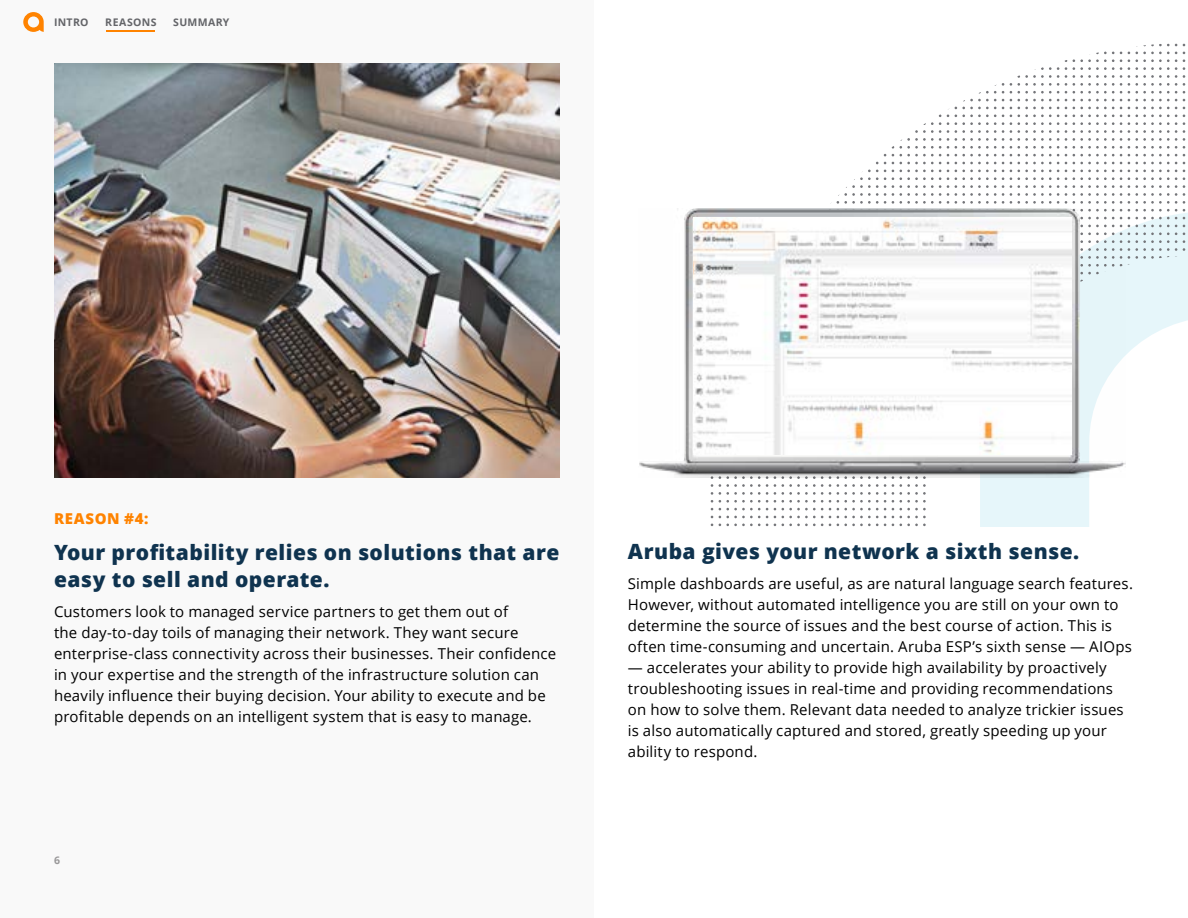
<style>
.page{position:relative;width:1188px;height:918px;background:#fff}
.page>*{position:absolute;margin:0;border:0;box-sizing:border-box;transform-origin:0 0}
.t1{font:800 21px/27px "Open Sans";letter-spacing:.02em;color:#0f334f}
.t2{font:15px/21px "Open Sans";letter-spacing:.01em;color:#000}
.t3{font:800 15px "Open Sans";letter-spacing:.045em;color:#ff8300}
.t4{font:700 10.5px "Open Sans";letter-spacing:.035em;color:#646569}
.t5{font:700 10.5px "Open Sans";color:#999899}
</style>
<div class="page">
<div style="left:0;top:0;width:594px;height:918px;background:#f9f9f9"></div>
<svg style="left:23px;top:12px;width:21px;height:20px"></svg>
<hr style="left:107px;top:30px;width:48px;height:2px;background:#ff8300">
<svg style="left:980px;top:213px;width:208px;height:314px"></svg>
<svg style="left:719px;top:524px;width:49px;height:2px"></svg>
<svg style="left:782px;top:524px;width:41px;height:2px"></svg>
<svg style="left:837px;top:524px;width:49px;height:2px"></svg>
<svg style="left:892px;top:524px;width:34px;height:2px"></svg>
<svg style="left:719px;top:516px;width:49px;height:2px"></svg>
<svg style="left:782px;top:516px;width:41px;height:2px"></svg>
<svg style="left:837px;top:516px;width:49px;height:2px"></svg>
<svg style="left:892px;top:516px;width:34px;height:2px"></svg>
<svg style="left:711px;top:477px;width:2px;height:33px"></svg>
<svg style="left:719px;top:477px;width:49px;height:33px"></svg>
<svg style="left:774px;top:477px;width:2px;height:33px"></svg>
<svg style="left:782px;top:477px;width:41px;height:33px"></svg>
<svg style="left:829px;top:477px;width:2px;height:33px"></svg>
<svg style="left:837px;top:477px;width:49px;height:33px"></svg>
<svg style="left:892px;top:477px;width:42px;height:33px"></svg>
<svg style="left:1128px;top:225px;width:49px;height:40px;background:#dceaee"></svg>
<svg style="left:1183px;top:225px;width:2px;height:26px"></svg>
<svg style="left:837px;top:170px;width:49px;height:34px"></svg>
<svg style="left:892px;top:170px;width:49px;height:34px"></svg>
<svg style="left:947px;top:170px;width:2px;height:34px"></svg>
<svg style="left:955px;top:170px;width:49px;height:34px"></svg>
<svg style="left:1010px;top:170px;width:49px;height:34px"></svg>
<svg style="left:1065px;top:170px;width:2px;height:34px"></svg>
<svg style="left:1073px;top:170px;width:41px;height:34px"></svg>
<svg style="left:1120px;top:170px;width:2px;height:34px"></svg>
<svg style="left:1128px;top:170px;width:49px;height:49px"></svg>
<svg style="left:1183px;top:170px;width:2px;height:49px"></svg>
<svg style="left:892px;top:162px;width:49px;height:2px"></svg>
<svg style="left:955px;top:162px;width:49px;height:2px"></svg>
<svg style="left:1010px;top:162px;width:49px;height:2px"></svg>
<svg style="left:1073px;top:162px;width:41px;height:2px"></svg>
<svg style="left:1128px;top:162px;width:49px;height:2px"></svg>
<svg style="left:876px;top:154px;width:10px;height:10px"></svg>
<svg style="left:892px;top:115px;width:49px;height:41px"></svg>
<svg style="left:947px;top:115px;width:2px;height:41px"></svg>
<svg style="left:955px;top:115px;width:49px;height:41px"></svg>
<svg style="left:1010px;top:115px;width:49px;height:41px"></svg>
<svg style="left:1065px;top:115px;width:2px;height:41px"></svg>
<svg style="left:1073px;top:115px;width:41px;height:41px"></svg>
<svg style="left:1120px;top:115px;width:2px;height:41px"></svg>
<svg style="left:1128px;top:115px;width:49px;height:41px"></svg>
<svg style="left:1183px;top:115px;width:2px;height:41px"></svg>
<svg style="left:955px;top:107px;width:49px;height:2px"></svg>
<svg style="left:1010px;top:107px;width:49px;height:2px"></svg>
<svg style="left:1073px;top:107px;width:41px;height:2px"></svg>
<svg style="left:1128px;top:107px;width:49px;height:2px"></svg>
<svg style="left:963px;top:83px;width:41px;height:18px"></svg>
<svg style="left:1010px;top:67px;width:49px;height:34px"></svg>
<svg style="left:1065px;top:60px;width:2px;height:41px"></svg>
<svg style="left:1073px;top:52px;width:41px;height:49px"></svg>
<svg style="left:1120px;top:52px;width:2px;height:49px"></svg>
<svg style="left:1183px;top:52px;width:2px;height:49px"></svg>
<svg style="left:1128px;top:44px;width:49px;height:57px"></svg>
<img style="left:54px;top:64px;width:505px;height:413px">
<img style="left:639px;top:208px;width:487px;height:269px">
<img style="left:693px;top:217px;width:378px;height:237px">
<p class="t4" style="left:54px;top:15px;width:36px">INTRO</p>
<p class="t4" style="left:105px;top:15px;width:53px">REASONS</p>
<p class="t4" style="left:173px;top:15px;width:58px">SUMMARY</p>
<p class="t3" style="left:54px;top:507px;width:96px">REASON #4:</p>
<h1 class="t1" style="left:54px;top:537px;width:507px">Your profitability relies on solutions that are easy to sell and operate.</h1>
<p class="t2" style="left:54px;top:600px;width:504px">Customers look to managed service partners to get them out of<br>the day-to-day toils of managing their network. They want secure enterprise-class connectivity across their businesses. Their confidence in your expertise and the strength of the infrastructure solution can heavily influence their buying decision. Your ability to execute and be profitable depends on an intelligent system that is easy to manage.</p>
<p class="t5" style="left:54px;top:853px;width:7px">6</p>
<h1 class="t1" style="left:628px;top:537px;width:453px">Aruba gives your network a sixth sense.</h1>
<p class="t2" style="left:628px;top:573px;width:507px">Simple dashboards are useful, as are natural language search features.<br>However, without automated intelligence you are still on your own to determine the source of issues and the best course of action. This is often time-consuming and uncertain. Aruba ESP’s sixth sense — AIOps</p>
<p class="t2" style="left:628px;top:657px;width:497px">— accelerates your ability to provide high availability by proactively troubleshooting issues in real-time and providing recommendations on how to solve them. Relevant data needed to analyze trickier issues is also automatically captured and stored, greatly speeding up your ability to respond.</p>
</div>
